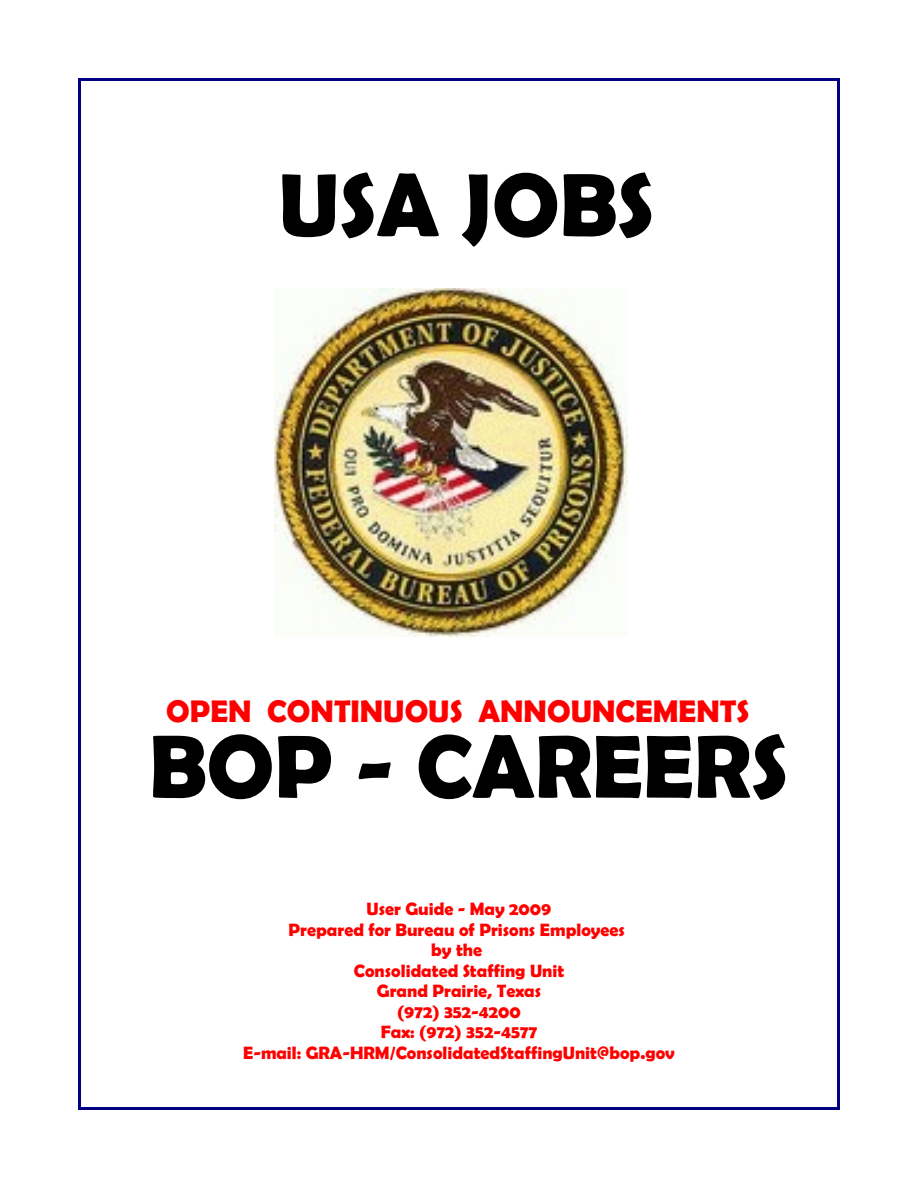
<style>
.page{position:relative;width:918px;height:1188px;background:#fff}
.page>*{position:absolute;margin:0;border:0;box-sizing:border-box;transform-origin:0 0}
.t1{font:700 90px "Berlin Sans FB Demi";color:#000}
.t2{font:700 31.5px "Berlin Sans FB Demi";color:#f00}
.t3{font:700 18px/20.5px "Berlin Sans FB Demi";color:#f00;text-align:center}
</style>
<div class="page">
<hr style="left:78px;top:78px;width:3px;height:1032px;background:#000080">
<hr style="left:837px;top:78px;width:3px;height:1032px;background:#000080">
<hr style="left:78px;top:78px;width:762px;height:3px;background:#000080">
<hr style="left:78px;top:1107px;width:762px;height:3px;background:#000080">
<img style="left:274px;top:288px;width:353px;height:349px">
<h1 class="t1" style="left:278px;top:153px;width:378px">USA JOBS</h1>
<h2 class="t2" style="left:166px;top:693px;width:585px">OPEN CONTINUOUS ANNOUNCEMENTS</h2>
<h1 class="t1" style="left:149px;top:714px;width:641px">BOP - CAREERS</h1>
<p class="t3" style="left:243px;top:898px;width:433px">User Guide - May 2009<br>Prepared for Bureau of Prisons Employees<br>by the<br>Consolidated Staffing Unit<br>Grand Prairie, Texas<br>(972) 352-4200<br>Fax: (972) 352-4577<br>E-mail: GRA-HRM/ConsolidatedStaffingUnit@bop.gov</p>
</div>
